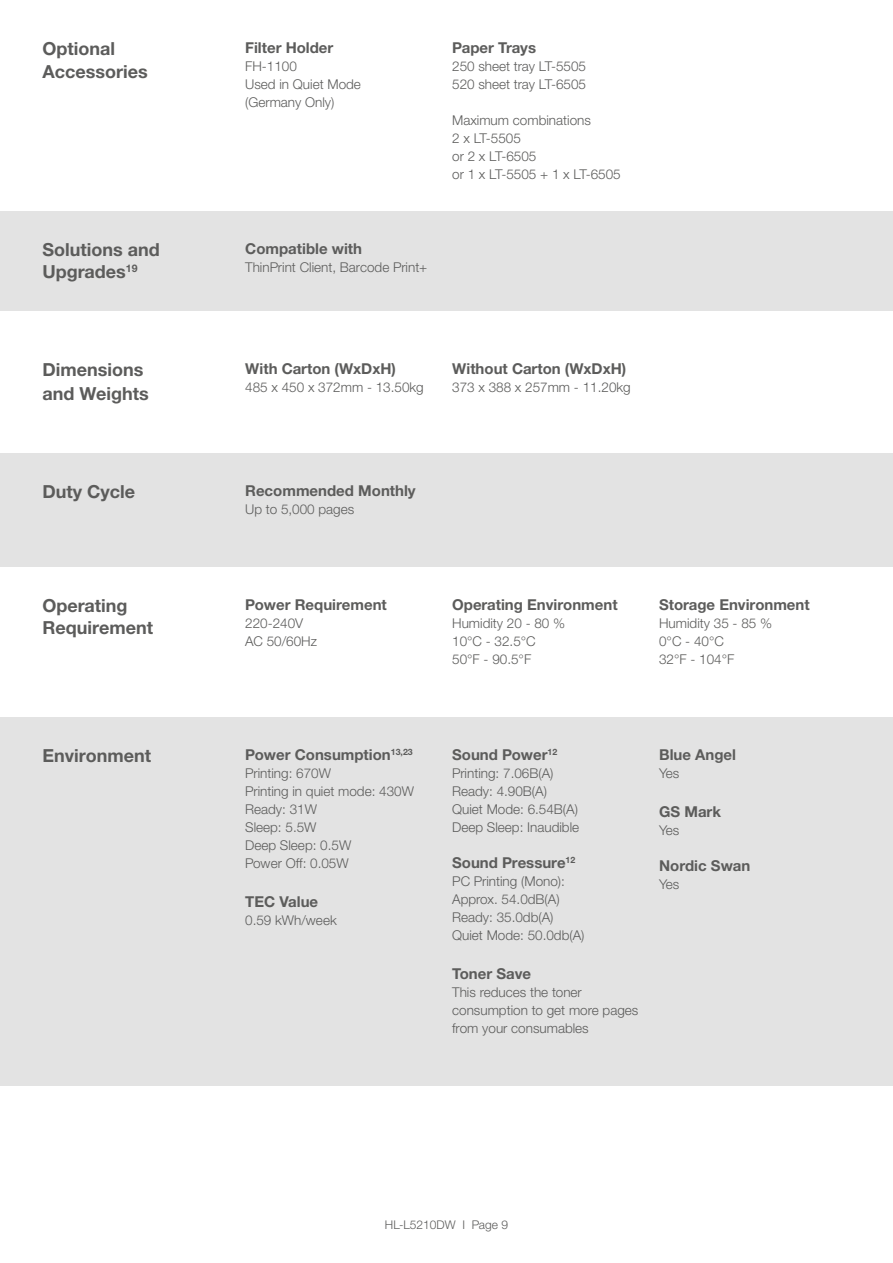
<style>
.page{position:relative;width:893px;height:1263px;background:#fff}
.page>*{position:absolute;margin:0;border:0;box-sizing:border-box;transform-origin:0 0}
.t1{font:700 18px/22.5px "Helvetica Neue LTW1 G";color:#5c5c5b}
.t2{font:700 15px "Helvetica Neue LTW1 G";color:#5c5c5b}
.t3{font:300 13.5px/18px "Helvetica Neue LTW1 G";color:#5c5c5b}
.t4{font:300 12px "Helvetica Neue LTW1 G";color:#5c5c5b}
</style>
<div class="page">
<div style="left:0;top:717px;width:893px;height:369px;background:#e3e3e3"></div>
<div style="left:0;top:453px;width:893px;height:114px;background:#e3e3e3"></div>
<div style="left:0;top:211px;width:893px;height:99px;background:#e3e3e3"></div>
<h1 class="t1" style="left:43px;top:38px;width:107px">Optional<br>Accessories</h1>
<p class="t2" style="left:245px;top:39px;width:90px">Filter Holder</p>
<p class="t3" style="left:245px;top:57px;width:117px">FH-1100<br>Used in Quiet Mode (Germany Only)</p>
<h1 class="t1" style="left:43px;top:238px;width:119px">Solutions and<br>Upgrades<sup>19</sup></h1>
<p class="t2" style="left:245px;top:239px;width:118px">Compatible with</p>
<p class="t3" style="left:245px;top:258px;width:184px">ThinPrint Client, Barcode Print+</p>
<p class="t2" style="left:452px;top:39px;width:85px">Paper Trays</p>
<p class="t3" style="left:452px;top:57px;width:135px">250 sheet tray LT-5505<br>520 sheet tray LT-6505</p>
<p class="t3" style="left:452px;top:111px;width:170px">Maximum combinations<br>2 x LT-5505<br>or 2 x LT-6505<br>or 1 x LT-5505 + 1 x LT-6505</p>
<h1 class="t1" style="left:43px;top:358px;width:108px;line-height:24px">Dimensions and Weights</h1>
<p class="t2" style="left:245px;top:360px;width:152px">With Carton (WxDxH)</p>
<p class="t3" style="left:245px;top:378px;width:180px">485 x 450 x 372mm - 13.50kg</p>
<p class="t2" style="left:452px;top:360px;width:176px">Without Carton (WxDxH)</p>
<p class="t3" style="left:452px;top:378px;width:180px">373 x 388 x 257mm - 11.20kg</p>
<h1 class="t1" style="left:43px;top:480px;width:94px">Duty Cycle</h1>
<p class="t2" style="left:245px;top:481px;width:172px">Recommended Monthly</p>
<p class="t3" style="left:245px;top:500px;width:111px">Up to 5,000 pages</p>
<h1 class="t1" style="left:43px;top:594px;width:112px">Operating<br>Requirement</h1>
<p class="t2" style="left:245px;top:595px;width:143px">Power Requirement</p>
<p class="t3" style="left:245px;top:614px;width:73px">220-240V<br>AC 50/60Hz</p>
<p class="t2" style="left:452px;top:595px;width:167px">Operating Environment</p>
<p class="t3" style="left:452px;top:614px;width:115px">Humidity 20 - 80 %<br>10°C - 32.5°C<br>50°F - 90.5°F</p>
<p class="t2" style="left:659px;top:595px;width:152px">Storage Environment</p>
<p class="t3" style="left:659px;top:614px;width:115px">Humidity 35 - 85 %<br>0°C - 40°C<br>32°F - 104°F</p>
<h1 class="t1" style="left:43px;top:744px;width:110px">Environment</h1>
<p class="t2" style="left:245px;top:745px;width:169px">Power Consumption<sup>13,23</sup></p>
<p class="t3" style="left:245px;top:764px;width:170px">Printing: 670W<br>Printing in quiet mode: 430W<br>Ready: 31W<br>Sleep: 5.5W<br>Deep Sleep: 0.5W<br>Power Off: 0.05W</p>
<p class="t2" style="left:245px;top:892px;width:75px">TEC Value</p>
<p class="t3" style="left:245px;top:911px;width:93px">0.59 kWh/week</p>
<p class="t2" style="left:452px;top:745px;width:107px">Sound Power<sup>12</sup></p>
<p class="t3" style="left:452px;top:764px;width:129px">Printing: 7.06B(A)<br>Ready: 4.90B(A)<br>Quiet Mode: 6.54B(A)<br>Deep Sleep: Inaudible</p>
<p class="t2" style="left:452px;top:853px;width:125px">Sound Pressure<sup>12</sup></p>
<p class="t3" style="left:452px;top:872px;width:134px">PC Printing (Mono):<br>Approx. 54.0dB(A)<br>Ready: 35.0db(A)<br>Quiet Mode: 50.0db(A)</p>
<p class="t2" style="left:452px;top:964px;width:81px">Toner Save</p>
<p class="t3" style="left:452px;top:983px;width:188px">This reduces the toner consumption to get more pages from your consumables</p>
<p class="t2" style="left:659px;top:745px;width:78px">Blue Angel</p>
<p class="t3" style="left:659px;top:764px;width:22px">Yes</p>
<p class="t2" style="left:659px;top:802px;width:63px">GS Mark</p>
<p class="t3" style="left:659px;top:821px;width:22px">Yes</p>
<p class="t2" style="left:659px;top:856px;width:93px">Nordic Swan</p>
<p class="t3" style="left:659px;top:875px;width:22px">Yes</p>
<p class="t4" style="left:385px;top:1217px;width:125px">HL-L5210DW I Page 9</p>
</div>
